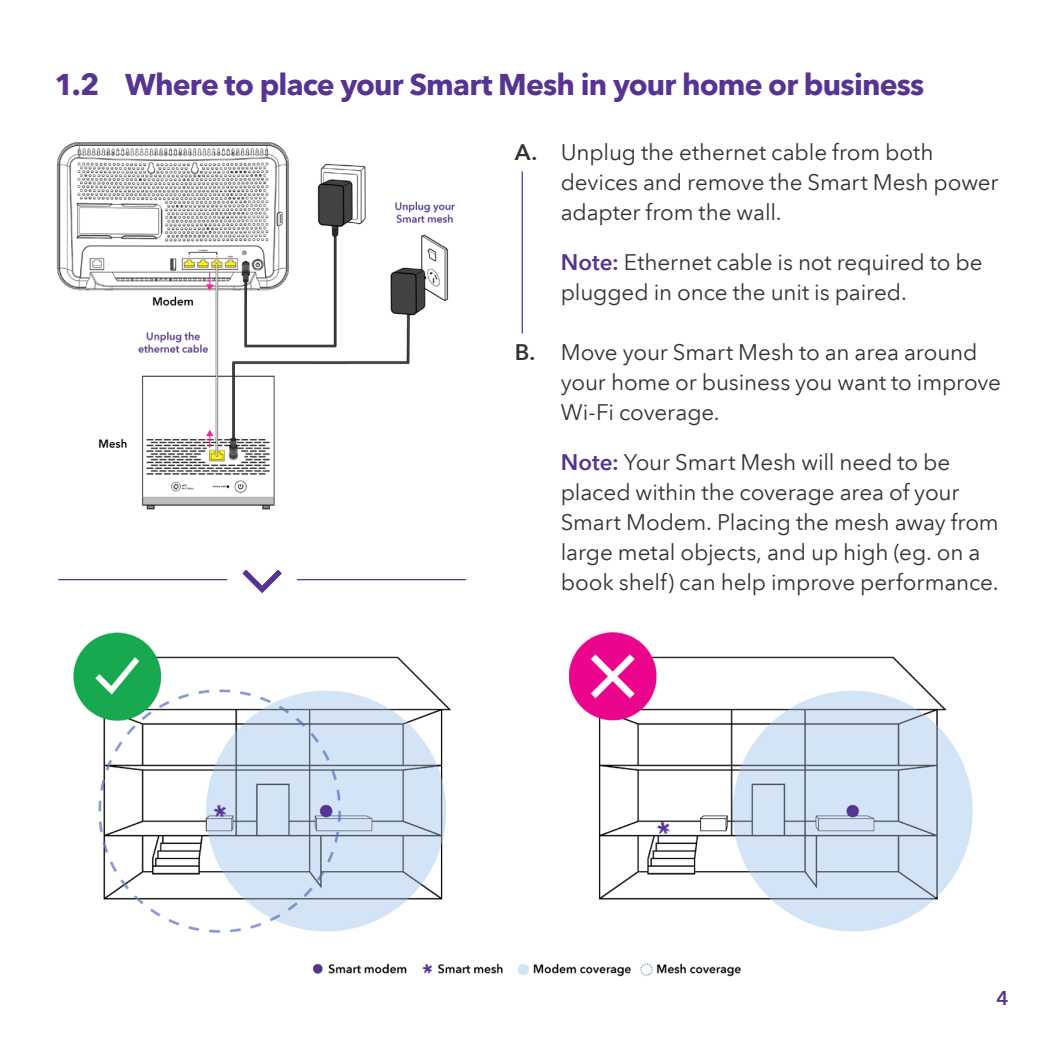
<style>
.page{position:relative;width:1063px;height:1063px;background:#fff}
.page>*{position:absolute;margin:0;border:0;box-sizing:border-box;transform-origin:0 0}
.t1{font:700 30px "Avenir Next LT Pro";letter-spacing:-.03em;color:#573393}
.t2{font:22.5px/30px "Avenir Next LT Pro";letter-spacing:-.005em;color:#333}
.t3{font:600 22.5px "Avenir Next LT Pro";color:#333}
.t4{font:600 20px "Avenir Next LT Pro";color:#573393}
.s1{font-weight:600;color:#573393}
</style>
<div class="page">
<img style="left:56px;top:142px;width:399px;height:368px">
<img style="left:73px;top:632px;width:900px;height:345px">
<svg style="left:243px;top:570px;width:39px;height:23px"></svg>
<hr style="left:58px;top:579px;width:169px;height:1px;background:#573393">
<hr style="left:297px;top:579px;width:169px;height:1px;background:#573393">
<hr style="left:522px;top:171px;width:1px;height:162px;background:#573393">
<p class="t1" style="left:55px;top:66px;width:871px">1.2 Where to place your Smart Mesh in your home or business</p>
<p class="t3" style="left:515px;top:138px;width:24px">A.</p>
<p class="t3" style="left:515px;top:338px;width:22px">B.</p>
<p class="t2" style="left:561px;top:137px;width:439px">Unplug the ethernet cable from both devices and remove the Smart Mesh power adapter from the wall.</p>
<p class="t2" style="left:561px;top:247px;width:424px"><span class="s1">Note:</span> Ethernet cable is not required to be plugged in once the unit is paired.</p>
<p class="t2" style="left:561px;top:337px;width:442px">Move your Smart Mesh to an area around your home or business you want to improve<br>Wi-Fi coverage.</p>
<p class="t2" style="left:561px;top:447px;width:440px"><span class="s1">Note:</span> Your Smart Mesh will need to be placed within the coverage area of your Smart Modem. Placing the mesh away from large metal objects, and up high (eg. on a book shelf) can help improve performance.</p>
<p class="t4" style="left:997px;top:986px;width:14px">4</p>
</div>
